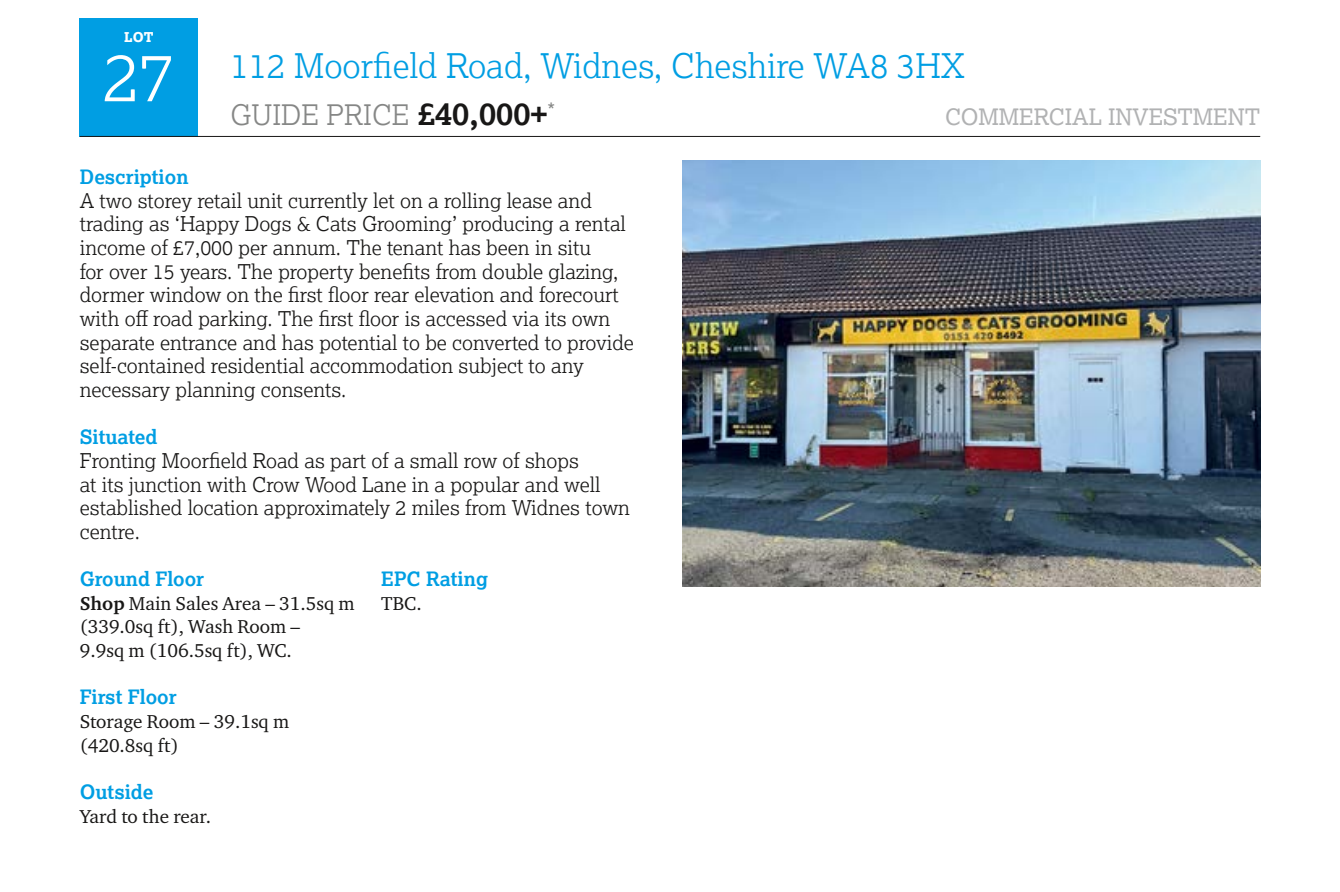
<style>
.page{position:relative;width:1340px;height:892px;background:#fff}
.page>*{position:absolute;margin:0;border:0;box-sizing:border-box;transform-origin:0 0}
.t1{font:300 67.5px "Lexia";color:#fff}
.t2{font:300 33.75px "Lexia";color:#009ee3}
.t3{font:300 28.12px "Lexia";color:#868786}
.t4{font:22.5px "Lexia";color:#b1b2b3}
.t5{font:300 20.25px/23.6px "Lexia";color:#181716}
.t6{font:700 19.8px "Lexia";color:#009ee3}
.t7{font:19.12px/23.6px "Charter ITC Pro";color:#181716}
.t8{font:800 13.5px "Lexia";color:#fff}
.s1{font-weight:700;font-size:31.5px;color:#181716}
.s2{font-weight:700}
</style>
<div class="page">
<div style="left:80px;top:18px;width:118px;height:119px;background:#009ee3"></div>
<hr style="left:80px;top:136px;width:1180px;height:1px;background:#181716">
<img style="left:682px;top:160px;width:578px;height:425px">
<p class="t8" style="left:124px;top:28px;width:31px">LOT</p>
<h1 class="t1" style="left:103px;top:34px;width:73px">27</h1>
<h2 class="t2" style="left:230px;top:44px;width:736px">112 Moorfield Road, Widnes, Cheshire WA8 3HX</h2>
<h3 class="t3" style="left:230px;top:97px;width:326px">GUIDE PRICE <span class="s1">£40,000+</span><sup>*</sup></h3>
<p class="t4" style="left:945px;top:102px;width:316px">COMMERCIAL INVESTMENT</p>
<p class="t6" style="left:80px;top:164px;width:110px">Description</p>
<p class="t5" style="left:80px;top:188px;width:555px">A two storey retail unit currently let on a rolling lease and trading as ‘Happy Dogs &amp; Cats Grooming’ producing a rental income of £7,000 per annum. The tenant has been in situ<br>for over 15 years. The property benefits from double glazing, dormer window on the first floor rear elevation and forecourt with off road parking. The first floor is accessed via its own separate entrance and has potential to be converted to provide self-contained residential accommodation subject to any necessary planning consents.</p>
<p class="t6" style="left:80px;top:424px;width:79px">Situated</p>
<p class="t5" style="left:80px;top:448px;width:552px">Fronting Moorfield Road as part of a small row of shops<br>at its junction with Crow Wood Lane in a popular and well established location approximately 2 miles from Widnes town centre.</p>
<p class="t6" style="left:80px;top:566px;width:126px">Ground Floor</p>
<p class="t7" style="left:80px;top:590px;width:276px"><span class="s2">Shop</span> Main Sales Area – 31.5sq m (339.0sq ft), Wash Room –<br>9.9sq m (106.5sq ft), WC.</p>
<p class="t6" style="left:80px;top:684px;width:98px">First Floor</p>
<p class="t7" style="left:80px;top:709px;width:211px">Storage Room – 39.1sq m (420.8sq ft)</p>
<p class="t6" style="left:80px;top:778px;width:75px">Outside</p>
<p class="t7" style="left:80px;top:803px;width:133px">Yard to the rear.</p>
<p class="t6" style="left:381px;top:566px;width:108px">EPC Rating</p>
<p class="t7" style="left:381px;top:590px;width:42px">TBC.</p>
</div>
